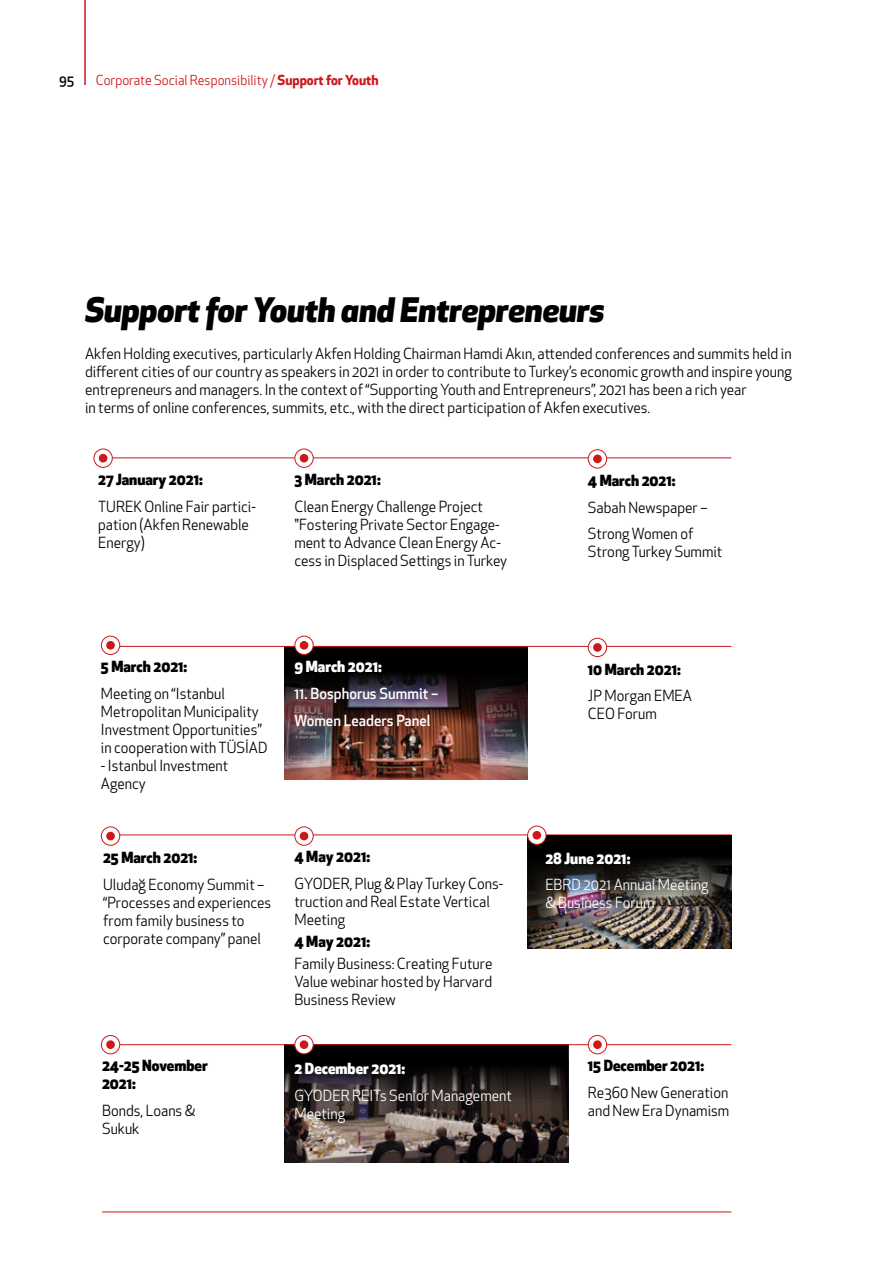
<style>
.page{position:relative;width:893px;height:1263px;background:#fff}
.page>*{position:absolute;margin:0;border:0;box-sizing:border-box;transform-origin:0 0}
.t1{font:italic 800 33px "Apex New";color:#000}
.t2{font:15px/18px "Apex New";color:#000}
.t3{font:800 15px/18px "Apex New";color:#000}
.t4{font:15px/18px "Apex New";color:#fff}
.t5{font:800 15px "Apex New";color:#fff}
.t6{font:500 15px/26.5px "Apex New";color:#fff}
.t7{font:13.5px "Apex New";color:#cd1719}
.t8{font:500 13.5px "Apex New";color:#000}
.s1{font-weight:700}
</style>
<div class="page">
<hr style="left:84px;top:0;width:2px;height:85px;background:#cd1719">
<img style="left:284px;top:1045px;width:285px;height:118px">
<img style="left:528px;top:902px;width:203px;height:46px">
<img style="left:284px;top:647px;width:244px;height:132px">
<img style="left:284px;top:647px;width:243px;height:84px">
<svg style="left:528px;top:835px;width:203px;height:67px;background:#242222"></svg>
<svg style="left:284px;top:1045px;width:284px;height:64px;background:#1c1717"></svg>
<hr style="left:102px;top:457px;width:629px;height:1px;background:#cd1719">
<hr style="left:102px;top:646px;width:629px;height:1px;background:#cd1719">
<hr style="left:102px;top:834px;width:629px;height:1px;background:#cd1719">
<hr style="left:102px;top:1044px;width:629px;height:1px;background:#cd1719">
<hr style="left:102px;top:1211px;width:629px;height:1px;background:#cd1719">
<svg style="left:94px;top:449px;width:18px;height:18px"></svg>
<div style="left:94px;top:449px;width:19px;height:19px;border:1px solid #cd1719;border-radius:50%"></div>
<div style="left:99px;top:454px;width:8px;height:8px;background:#cd1719;border-radius:50%"></div>
<svg style="left:588px;top:450px;width:19px;height:18px"></svg>
<div style="left:588px;top:449px;width:19px;height:19px;border:1px solid #cd1719;border-radius:50%"></div>
<div style="left:593px;top:455px;width:9px;height:8px;background:#cd1719;border-radius:50%"></div>
<div style="left:588px;top:638px;width:19px;height:19px;background:#fff;border-radius:50%"></div>
<div style="left:588px;top:638px;width:19px;height:19px;border:1px solid #cd1719;border-radius:50%"></div>
<div style="left:593px;top:643px;width:9px;height:9px;background:#cd1719;border-radius:50%"></div>
<svg style="left:528px;top:826px;width:18px;height:18px"></svg>
<div style="left:527px;top:826px;width:19px;height:19px;border:1px solid #cd1719;border-radius:50%"></div>
<div style="left:532px;top:831px;width:9px;height:8px;background:#cd1719;border-radius:50%"></div>
<svg style="left:101px;top:827px;width:19px;height:18px"></svg>
<div style="left:101px;top:826px;width:19px;height:20px;border:1px solid #cd1719;border-radius:50%"></div>
<div style="left:106px;top:832px;width:9px;height:8px;background:#cd1719;border-radius:50%"></div>
<svg style="left:295px;top:827px;width:18px;height:18px"></svg>
<div style="left:294px;top:826px;width:20px;height:20px;border:1px solid #cd1719;border-radius:50%"></div>
<div style="left:300px;top:832px;width:8px;height:8px;background:#cd1719;border-radius:50%"></div>
<svg style="left:101px;top:1035px;width:19px;height:19px"></svg>
<div style="left:101px;top:1035px;width:19px;height:19px;border:1px solid #cd1719;border-radius:50%"></div>
<div style="left:106px;top:1040px;width:9px;height:9px;background:#cd1719;border-radius:50%"></div>
<svg style="left:295px;top:1035px;width:18px;height:19px"></svg>
<div style="left:294px;top:1035px;width:20px;height:19px;border:1px solid #cd1719;border-radius:50%"></div>
<div style="left:300px;top:1040px;width:8px;height:9px;background:#cd1719;border-radius:50%"></div>
<svg style="left:588px;top:1035px;width:19px;height:19px"></svg>
<div style="left:588px;top:1035px;width:19px;height:19px;border:1px solid #cd1719;border-radius:50%"></div>
<div style="left:593px;top:1040px;width:9px;height:9px;background:#cd1719;border-radius:50%"></div>
<div style="left:101px;top:636px;width:19px;height:18px;background:#fff;border-radius:50%"></div>
<div style="left:101px;top:636px;width:19px;height:19px;border:1px solid #cd1719;border-radius:50%"></div>
<div style="left:106px;top:641px;width:9px;height:9px;background:#cd1719;border-radius:50%"></div>
<svg style="left:295px;top:636px;width:18px;height:18px"></svg>
<div style="left:294px;top:636px;width:20px;height:19px;border:1px solid #cd1719;border-radius:50%"></div>
<div style="left:300px;top:641px;width:8px;height:9px;background:#cd1719;border-radius:50%"></div>
<svg style="left:295px;top:449px;width:18px;height:18px"></svg>
<div style="left:294px;top:449px;width:20px;height:19px;border:1px solid #cd1719;border-radius:50%"></div>
<div style="left:300px;top:454px;width:8px;height:8px;background:#cd1719;border-radius:50%"></div>
<p class="t8" style="left:59px;top:71px;width:17px">95</p>
<p class="t7" style="left:96px;top:72px;width:284px">Corporate Social Responsibility / <span class="s1">Support for Youth</span></p>
<h1 class="t1" style="left:85px;top:287px;width:521px">Support for Youth and Entrepreneurs</h1>
<p class="t2" style="left:85px;top:344px;width:708px">Akfen Holding executives, particularly Akfen Holding Chairman Hamdi Akın, attended conferences and summits held in different cities of our country as speakers in 2021 in order to contribute to Turkey’s economic growth and inspire young entrepreneurs and managers. In the context of “Supporting Youth and Entrepreneurs”, 2021 has been a rich year<br>in terms of online conferences, summits, etc., with the direct participation of Akfen executives.</p>
<p class="t3" style="left:98px;top:470px;width:106px">27 January 2021:</p>
<p class="t2" style="left:98px;top:497px;width:159px">TUREK Online Fair partici&shy;pation (Akfen Renewable<br>Energy)</p>
<p class="t3" style="left:294px;top:470px;width:88px">3 March 2021:</p>
<p class="t2" style="left:294px;top:497px;width:214px">Clean Energy Challenge Project "Fostering Private Sector Engage&shy;ment to Advance Clean Energy Ac&shy;cess in Displaced Settings in Turkey</p>
<p class="t3" style="left:588px;top:471px;width:89px">4 March 2021:</p>
<p class="t2" style="left:588px;top:494px;width:121px;line-height:26.5px">Sabah Newspaper –<br>Strong Women of</p>
<p class="t2" style="left:588px;top:543px;width:136px">Strong Turkey Summit</p>
<p class="t3" style="left:101px;top:657px;width:88px">5 March 2021:</p>
<p class="t2" style="left:101px;top:684px;width:168px">Meeting on “Istanbul<br>Metropolitan Municipality<br>Investment Opportunities” in cooperation with TÜSİAD</p>
<p class="t2" style="left:101px;top:756px;width:129px">- Istanbul Investment<br>Agency</p>
<p class="t3" style="left:103px;top:848px;width:96px">25 March 2021:</p>
<p class="t2" style="left:103px;top:875px;width:170px">Uludağ Economy Summit – “Processes and experiences from family business to corporate company” panel</p>
<p class="t3" style="left:102px;top:1056px;width:107px">24-25 November<br>2021:</p>
<p class="t2" style="left:102px;top:1101px;width:94px">Bonds, Loans &amp;<br>Sukuk</p>
<p class="t5" style="left:294px;top:656px;width:89px">9 March 2021:</p>
<p class="t6" style="left:294px;top:680px;width:146px">11. Bosphorus Summit –<br>Women Leaders Panel</p>
<p class="t3" style="left:294px;top:847px;width:77px">4 May 2021:</p>
<p class="t2" style="left:294px;top:874px;width:210px">GYODER, Plug &amp; Play Turkey Cons&shy;truction and Real Estate Vertical<br>Meeting</p>
<p class="t3" style="left:294px;top:932px;width:77px">4 May 2021:</p>
<p class="t2" style="left:294px;top:955px;width:200px;text-align:justify">Family Business: Creating Future Value webinar hosted by Harvard Business Review</p>
<p class="t5" style="left:294px;top:1058px;width:112px">2 December 2021:</p>
<p class="t4" style="left:294px;top:1086px;width:219px">GYODER REITs Senior Management<br>Meeting</p>
<p class="t3" style="left:588px;top:660px;width:94px">10 March 2021:</p>
<p class="t2" style="left:588px;top:687px;width:106px">JP Morgan EMEA<br>CEO Forum</p>
<p class="t5" style="left:545px;top:847px;width:87px">28 June 2021:</p>
<p class="t4" style="left:545px;top:875px;width:165px">EBRD 2021 Annual Meeting &amp; Business Forum</p>
<p class="t3" style="left:588px;top:1056px;width:118px">15 December 2021:</p>
<p class="t2" style="left:588px;top:1083px;width:143px">Re360 New Generation and New Era Dynamism</p>
</div>
